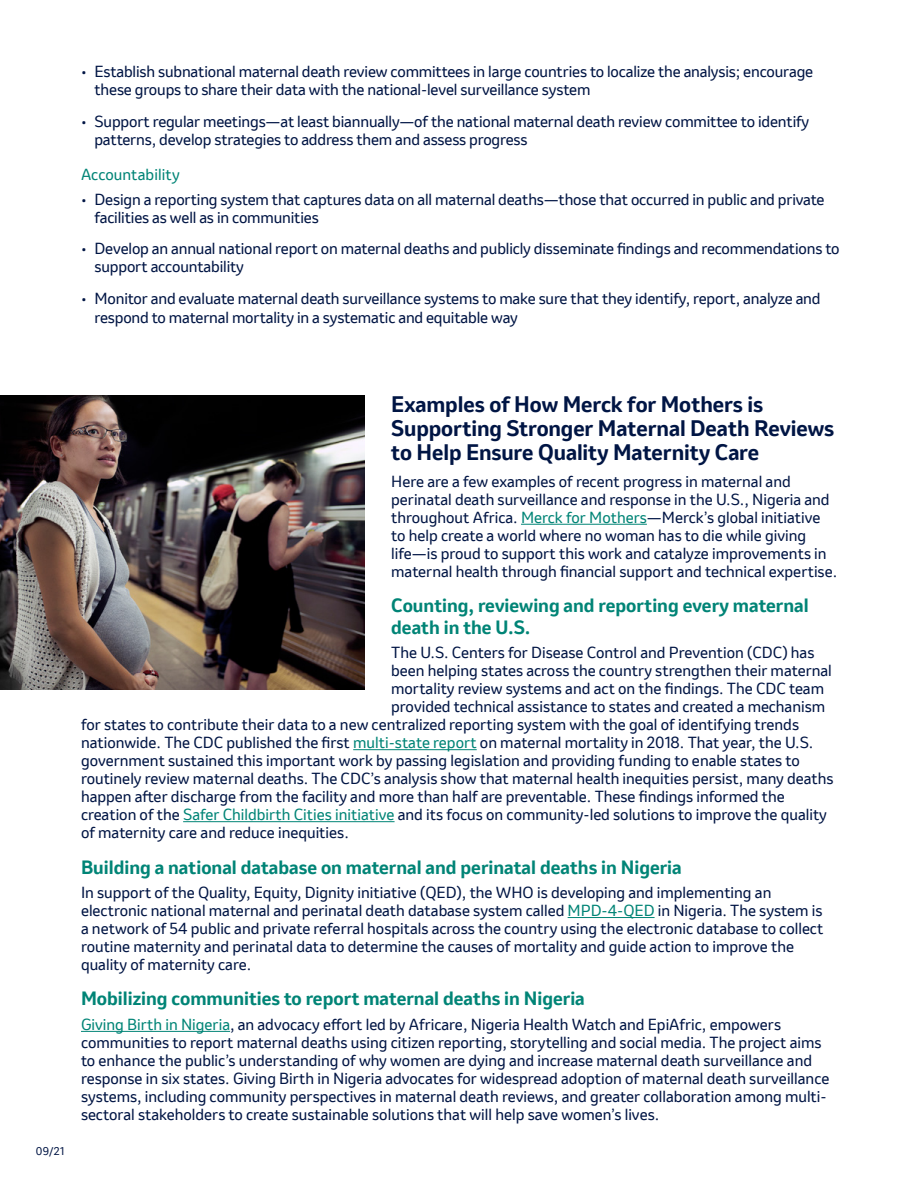
<style>
.page{position:relative;width:918px;height:1188px;background:#fff}
.page>*{position:absolute;margin:0;border:0;box-sizing:border-box;transform-origin:0 0}
.t1{font:700 21px/24px "Invention";letter-spacing:-.005em;color:#001544}
.Normal_wrd_2{font:700 18px/21.6px "Invention";color:#008476}
.Normal_wrd_3{font:15px/18px "Invention";color:#001544}
.t2{font:15px "Invention";letter-spacing:.005em;color:#008476}
.t3{font:10.5px "Invention";color:#001544}
.s1{color:#008476}
</style>
<div class="page">
<hr style="left:521px;top:524px;width:126px;height:1px;background:#008476">
<hr style="left:353px;top:749px;width:124px;height:1px;background:#008476">
<hr style="left:183px;top:821px;width:212px;height:1px;background:#008476">
<hr style="left:568px;top:917px;width:87px;height:1px;background:#008476">
<hr style="left:81px;top:1031px;width:149px;height:1px;background:#008476">
<img style="left:0;top:396px;width:364px;height:293px">
<p class="Normal_wrd_3" style="left:94px;top:63px;width:720px;text-indent:-14px">• Establish subnational maternal death review committees in large countries to localize the analysis; encourage these groups to share their data with the national-level surveillance system</p>
<p class="Normal_wrd_3" style="left:94px;top:112px;width:716px;text-indent:-14px">• Support regular meetings—at least biannually—of the national maternal death review committee to identify patterns, develop strategies to address them and assess progress</p>
<p class="t2" style="left:81px;top:164px;width:100px">Accountability</p>
<p class="Normal_wrd_3" style="left:94px;top:190px;width:732px;text-indent:-14px">• Design a reporting system that captures data on all maternal deaths—those that occurred in public and private facilities as well as in communities</p>
<p class="Normal_wrd_3" style="left:94px;top:240px;width:747px;text-indent:-14px">• Develop an annual national report on maternal deaths and publicly disseminate findings and recommendations to support accountability</p>
<p class="Normal_wrd_3" style="left:94px;top:288px;width:728px;line-height:19.8px;text-indent:-14px">• Monitor and evaluate maternal death surveillance systems to make sure that they identify, report, analyze and respond to maternal mortality in a systematic and equitable way</p>
<p class="t3" style="left:36px;top:1144px;width:30px">09/21</p>
<p class="t1" style="left:391px;top:392px;width:444px">Examples of How Merck for Mothers is<br>Supporting Stronger Maternal Death Reviews to Help Ensure Quality Maternity Care</p>
<p class="Normal_wrd_3" style="left:391px;top:472px;width:448px">Here are a few examples of recent progress in maternal and perinatal death surveillance and response in the U.S., Nigeria and throughout Africa. <span class="s1">Merck for Mothers</span>—Merck’s global initiative to help create a world where no woman has to die while giving life—is proud to support this work and catalyze improvements in maternal health through financial support and technical expertise.</p>
<p class="Normal_wrd_2" style="left:391px;top:595px;width:419px">Counting, reviewing and reporting every maternal death in the U.S.</p>
<p class="Normal_wrd_3" style="left:391px;top:644px;width:425px">The U.S. Centers for Disease Control and Prevention (CDC) has</p>
<p class="Normal_wrd_3" style="left:391px;top:662px;width:442px">been helping states across the country strengthen their maternal</p>
<p class="Normal_wrd_3" style="left:391px;top:680px;width:434px">mortality review systems and act on the findings. The CDC team</p>
<p class="Normal_wrd_3" style="left:391px;top:698px;width:435px">provided technical assistance to states and created a mechanism</p>
<p class="Normal_wrd_3" style="left:81px;top:716px;width:720px">for states to contribute their data to a new centralized reporting system with the goal of identifying trends</p>
<p class="Normal_wrd_3" style="left:81px;top:734px;width:734px">nationwide. The CDC published the first <span class="s1">multi-state report</span> on maternal mortality in 2018. That year, the U.S.</p>
<p class="Normal_wrd_3" style="left:81px;top:752px;width:720px">government sustained this important work by passing legislation and providing funding to enable states to</p>
<p class="Normal_wrd_3" style="left:81px;top:770px;width:754px">routinely review maternal deaths. The CDC’s analysis show that maternal health inequities persist, many deaths</p>
<p class="Normal_wrd_3" style="left:81px;top:788px;width:705px">happen after discharge from the facility and more than half are preventable. These findings informed the</p>
<p class="Normal_wrd_3" style="left:81px;top:806px;width:748px">creation of the <span class="s1">Safer Childbirth Cities initiative</span> and its focus on community-led solutions to improve the quality</p>
<p class="Normal_wrd_3" style="left:81px;top:824px;width:269px">of maternity care and reduce inequities.</p>
<p class="Normal_wrd_2" style="left:81px;top:856px;width:602px">Building a national database on maternal and perinatal deaths in Nigeria</p>
<p class="Normal_wrd_3" style="left:81px;top:884px;width:744px">In support of the Quality, Equity, Dignity initiative (QED), the WHO is developing and implementing an electronic national maternal and perinatal death database system called <span class="s1">MPD-4-QED</span> in Nigeria. The system is a network of 54 public and private referral hospitals across the country using the electronic database to collect routine maternity and perinatal data to determine the causes of mortality and guide action to improve the quality of maternity care.</p>
<p class="Normal_wrd_2" style="left:81px;top:988px;width:505px">Mobilizing communities to report maternal deaths in Nigeria</p>
<p class="Normal_wrd_3" style="left:81px;top:1015px;width:750px"><span class="s1">Giving Birth in Nigeria</span>, an advocacy effort led by Africare, Nigeria Health Watch and EpiAfric, empowers communities to report maternal deaths using citizen reporting, storytelling and social media. The project aims to enhance the public’s understanding of why women are dying and increase maternal death surveillance and response in six states. Giving Birth in Nigeria advocates for widespread adoption of maternal death surveillance systems, including community perspectives in maternal death reviews, and greater collaboration among multi&shy;sectoral stakeholders to create sustainable solutions that will help save women’s lives.</p>
</div>
